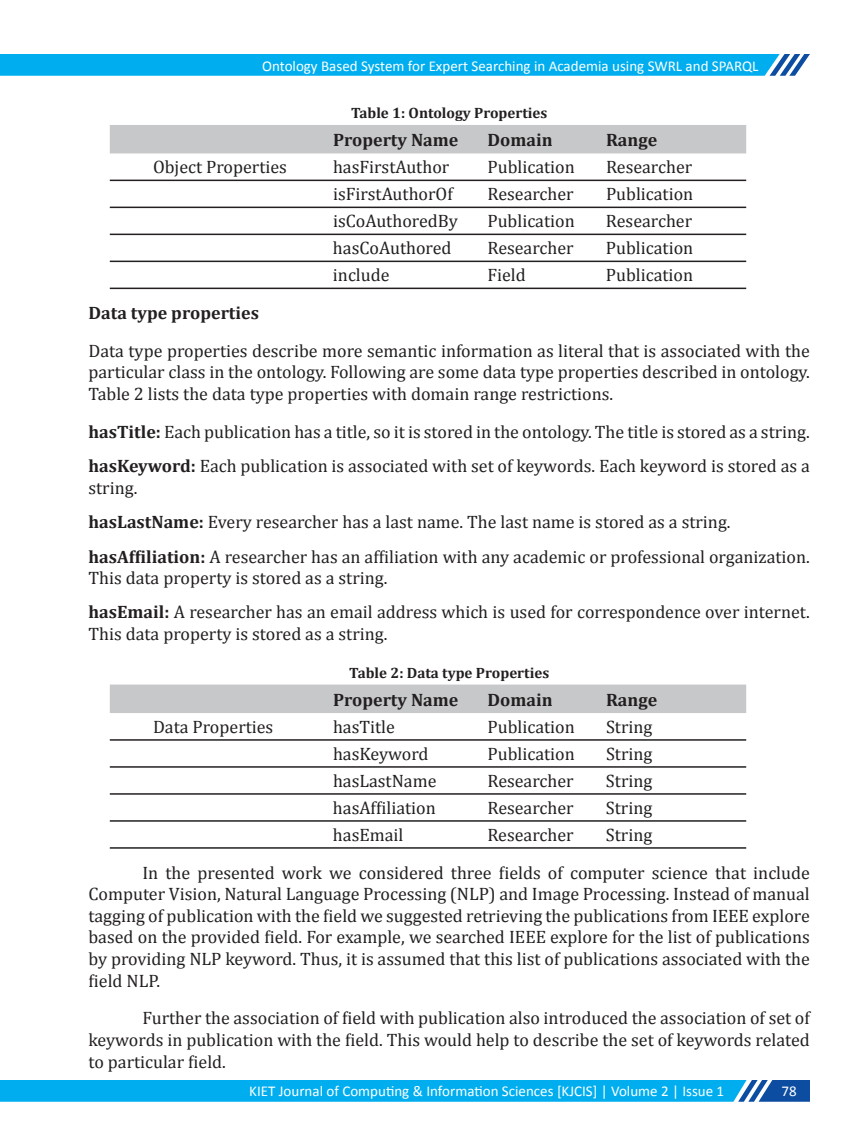
<style>
.page{position:relative;width:864px;height:1134px;background:#fff}
.page>*{position:absolute;margin:0;border:0;box-sizing:border-box;transform-origin:0 0}
.t1{font:18px/21.6px "Cambria";color:#231f20}
.t2{font:700 18px "Cambria";color:#231f20}
.t3{font:15px "Calibri";color:#fff}
.t4{font:700 15px "Cambria";color:#231f20}
.s1{font-weight:700}
</style>
<div class="page">
<svg style="left:0;top:54px;width:810px;height:22px;background:#09aeed"></svg>
<svg style="left:0;top:1080px;width:810px;height:22px;background:#08a9ea"></svg>
<div style="left:110px;top:125px;width:636px;height:28px;background:#c7c8ca"></div>
<hr style="left:110px;top:180px;width:636px;height:1px;background:#231f20">
<hr style="left:110px;top:207px;width:636px;height:1px;background:#231f20">
<hr style="left:110px;top:234px;width:636px;height:1px;background:#231f20">
<hr style="left:110px;top:261px;width:636px;height:1px;background:#231f20">
<hr style="left:110px;top:288px;width:636px;height:1px;background:#231f20">
<div style="left:110px;top:685px;width:636px;height:28px;background:#c7c8ca"></div>
<hr style="left:110px;top:739px;width:636px;height:2px;background:#231f20">
<hr style="left:110px;top:766px;width:636px;height:2px;background:#231f20">
<hr style="left:110px;top:793px;width:636px;height:2px;background:#231f20">
<hr style="left:110px;top:820px;width:636px;height:2px;background:#231f20">
<hr style="left:110px;top:847px;width:636px;height:2px;background:#231f20">
<p class="t3" style="left:262px;top:56px;width:498px">Ontology Based System for Expert Searching in Academia using SWRL and SPARQL</p>
<p class="t4" style="left:351px;top:104px;width:198px">Table 1: Ontology Properties</p>
<p class="t2" style="left:333px;top:129px;width:127px">Property Name</p>
<p class="t2" style="left:488px;top:129px;width:67px">Domain</p>
<p class="t2" style="left:606px;top:129px;width:53px">Range</p>
<p class="t1" style="left:153px;top:156px;width:135px">Object Properties</p>
<p class="t1" style="left:333px;top:156px;width:118px">hasFirstAuthor</p>
<p class="t1" style="left:488px;top:156px;width:89px">Publication</p>
<p class="t1" style="left:606px;top:156px;width:88px">Researcher</p>
<p class="t1" style="left:333px;top:183px;width:121px">isFirstAuthorOf</p>
<p class="t1" style="left:488px;top:183px;width:88px">Researcher</p>
<p class="t1" style="left:606px;top:183px;width:89px">Publication</p>
<p class="t1" style="left:333px;top:210px;width:126px">isCoAuthoredBy</p>
<p class="t1" style="left:488px;top:210px;width:89px">Publication</p>
<p class="t1" style="left:606px;top:210px;width:88px">Researcher</p>
<p class="t1" style="left:333px;top:237px;width:120px">hasCoAuthored</p>
<p class="t1" style="left:487px;top:237px;width:88px">Researcher</p>
<p class="t1" style="left:606px;top:237px;width:89px">Publication</p>
<p class="t1" style="left:333px;top:264px;width:58px">include</p>
<p class="t1" style="left:487px;top:264px;width:40px">Field</p>
<p class="t1" style="left:606px;top:264px;width:89px">Publication</p>
<p class="t2" style="left:88px;top:302px;width:172px">Data type properties</p>
<p class="t1" style="left:88px;top:340px;width:723px;text-align:justify">Data type properties describe more semantic information as literal that is associated with the particular class in the ontology. Following are some data type properties described in ontology.<br>Table 2 lists the data type properties with domain range restrictions.</p>
<p class="t1" style="left:88px;top:414px;width:723px;line-height:34.3px"><span class="s1">hasTitle:</span> Each publication has a title, so it is stored in the ontology. The title is stored as a string. <span class="s1">hasKeyword:</span> Each publication is associated with set of keywords. Each keyword is stored as a</p>
<p class="t1" style="left:88px;top:470px;width:723px;line-height:34.3px">string.<br><span class="s1">hasLastName:</span> Every researcher has a last name. The last name is stored as a string. <span class="s1">hasAffiliation:</span> A researcher has an affiliation with any academic or professional organization.</p>
<p class="t1" style="left:88px;top:561px;width:723px;line-height:34.3px">This data property is stored as a string.<br><span class="s1">hasEmail:</span> A researcher has an email address which is used for correspondence over internet.</p>
<p class="t1" style="left:88px;top:623px;width:300px">This data property is stored as a string.</p>
<p class="t4" style="left:349px;top:664px;width:201px">Table 2: Data type Properties</p>
<p class="t2" style="left:333px;top:689px;width:127px">Property Name</p>
<p class="t2" style="left:488px;top:689px;width:67px">Domain</p>
<p class="t2" style="left:606px;top:689px;width:53px">Range</p>
<p class="t1" style="left:153px;top:716px;width:122px">Data Properties</p>
<p class="t1" style="left:333px;top:716px;width:63px">hasTitle</p>
<p class="t1" style="left:488px;top:716px;width:89px">Publication</p>
<p class="t1" style="left:606px;top:716px;width:48px">String</p>
<p class="t1" style="left:333px;top:743px;width:97px">hasKeyword</p>
<p class="t1" style="left:488px;top:743px;width:89px">Publication</p>
<p class="t1" style="left:606px;top:743px;width:48px">String</p>
<p class="t1" style="left:333px;top:770px;width:105px">hasLastName</p>
<p class="t1" style="left:488px;top:770px;width:88px">Researcher</p>
<p class="t1" style="left:606px;top:770px;width:48px">String</p>
<p class="t1" style="left:333px;top:797px;width:104px">hasAffiliation</p>
<p class="t1" style="left:487px;top:797px;width:88px">Researcher</p>
<p class="t1" style="left:606px;top:797px;width:48px">String</p>
<p class="t1" style="left:333px;top:824px;width:72px">hasEmail</p>
<p class="t1" style="left:487px;top:824px;width:88px">Researcher</p>
<p class="t1" style="left:142px;top:816px;width:669px;line-height:37.8px;text-indent:464px">String<br>In the presented work we considered three fields of computer science that include</p>
<p class="t1" style="left:88px;top:883px;width:723px;text-align:justify">Computer Vision, Natural Language Processing (NLP) and Image Processing. Instead of manual tagging of publication with the field we suggested retrieving the publications from IEEE explore based on the provided field. For example, we searched IEEE explore for the list of publications by providing NLP keyword. Thus, it is assumed that this list of publications associated with the field NLP.</p>
<p class="t1" style="left:88px;top:1007px;width:723px;text-align:justify;text-indent:54px">Further the association of field with publication also introduced the association of set of keywords in publication with the field. This would help to describe the set of keywords related to particular field.</p>
<p class="t3" style="left:249px;top:1081px;width:476px">KIET Journal of Computing &amp; Information Sciences [KJCIS] | Volume 2 | Issue 1</p>
<p class="t3" style="left:782px;top:1081px;width:17px">78</p>
</div>
